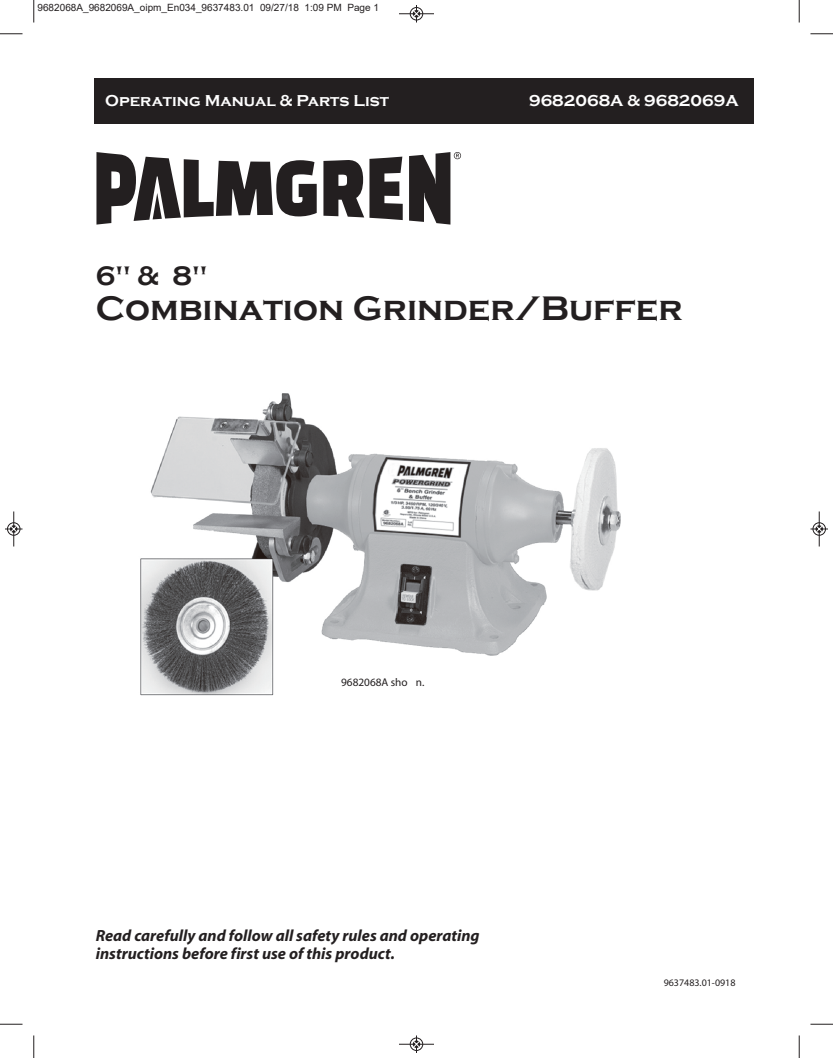
<style>
.page{position:relative;width:833px;height:1058px;background:#fff}
.page>*{position:absolute;margin:0;border:0;box-sizing:border-box;transform-origin:0 0}
.t1{font:700 35px "Copperplate Gothic";color:#231f20}
.t2{font:700 27.5px "Copperplate Gothic";color:#231f20}
.t3{font:italic 700 16.25px/17.5px "Myriad";color:#231f20}
.t4{font:700 16.25px "Copperplate Gothic";color:#fff}
.t5{font:11.25px "Myriad";color:#231f20}
.t6{font:10px "Arial";color:#231f20}
.t7{font:10px "Myriad";color:#231f20}
</style>
<div class="page">
<img style="left:140px;top:393px;width:481px;height:303px">
<div style="left:94px;top:79px;width:660px;height:45px;background:#231f20"></div>
<svg style="left:33px;top:0;width:2px;height:22px"></svg>
<svg style="left:0;top:33px;width:22px;height:2px"></svg>
<svg style="left:798px;top:0;width:2px;height:22px"></svg>
<svg style="left:810px;top:33px;width:22px;height:2px"></svg>
<svg style="left:33px;top:1035px;width:2px;height:23px"></svg>
<svg style="left:0;top:1023px;width:22px;height:2px"></svg>
<svg style="left:798px;top:1035px;width:2px;height:23px"></svg>
<svg style="left:810px;top:1023px;width:22px;height:2px"></svg>
<hr style="left:399px;top:14px;width:35px;height:1px;background:#231f20">
<div style="left:410px;top:7px;width:13px;height:13px;border:1px solid #231f20;border-radius:50%"></div>
<svg style="left:413px;top:5px;width:6px;height:17px"></svg>
<hr style="left:399px;top:1044px;width:35px;height:1px;background:#231f20">
<div style="left:410px;top:1037px;width:13px;height:13px;border:1px solid #231f20;border-radius:50%"></div>
<svg style="left:413px;top:1035px;width:6px;height:17px"></svg>
<hr style="left:14px;top:511px;width:1px;height:35px;background:#231f20">
<div style="left:7px;top:522px;width:13px;height:13px;border:1px solid #231f20;border-radius:50%"></div>
<svg style="left:5px;top:526px;width:17px;height:6px"></svg>
<hr style="left:819px;top:511px;width:1px;height:35px;background:#231f20">
<div style="left:812px;top:522px;width:13px;height:13px;border:1px solid #231f20;border-radius:50%"></div>
<svg style="left:810px;top:526px;width:18px;height:6px"></svg>
<svg style="left:323px;top:157px;width:79px;height:63px"></svg>
<svg style="left:96px;top:152px;width:221px;height:72px"></svg>
<svg style="left:409px;top:152px;width:52px;height:72px"></svg>
<p class="t6" style="left:38px;top:1px;width:343px">9682068A_9682069A_oipm_En034_9637483.01 09/27/18 1:09 PM Page 1</p>
<p class="t4" style="left:105px;top:91px;width:285px">Operating Manual &amp; Parts List</p>
<p class="t4" style="left:529px;top:91px;width:211px">9682068A &amp; 9682069A</p>
<h2 class="t2" style="left:96px;top:261px;width:113px">6" &amp; 8"</h2>
<h1 class="t1" style="left:96px;top:289px;width:588px">Combination Grinder/Buffer</h1>
<p class="t5" style="left:341px;top:676px;width:85px">9682068A sho n.</p>
<p class="t3" style="left:96px;top:927px;width:385px">Read carefully and follow all safety rules and operating instructions before first use of this product.</p>
<p class="t7" style="left:663px;top:978px;width:73px">9637483.01-0918</p>
</div>
